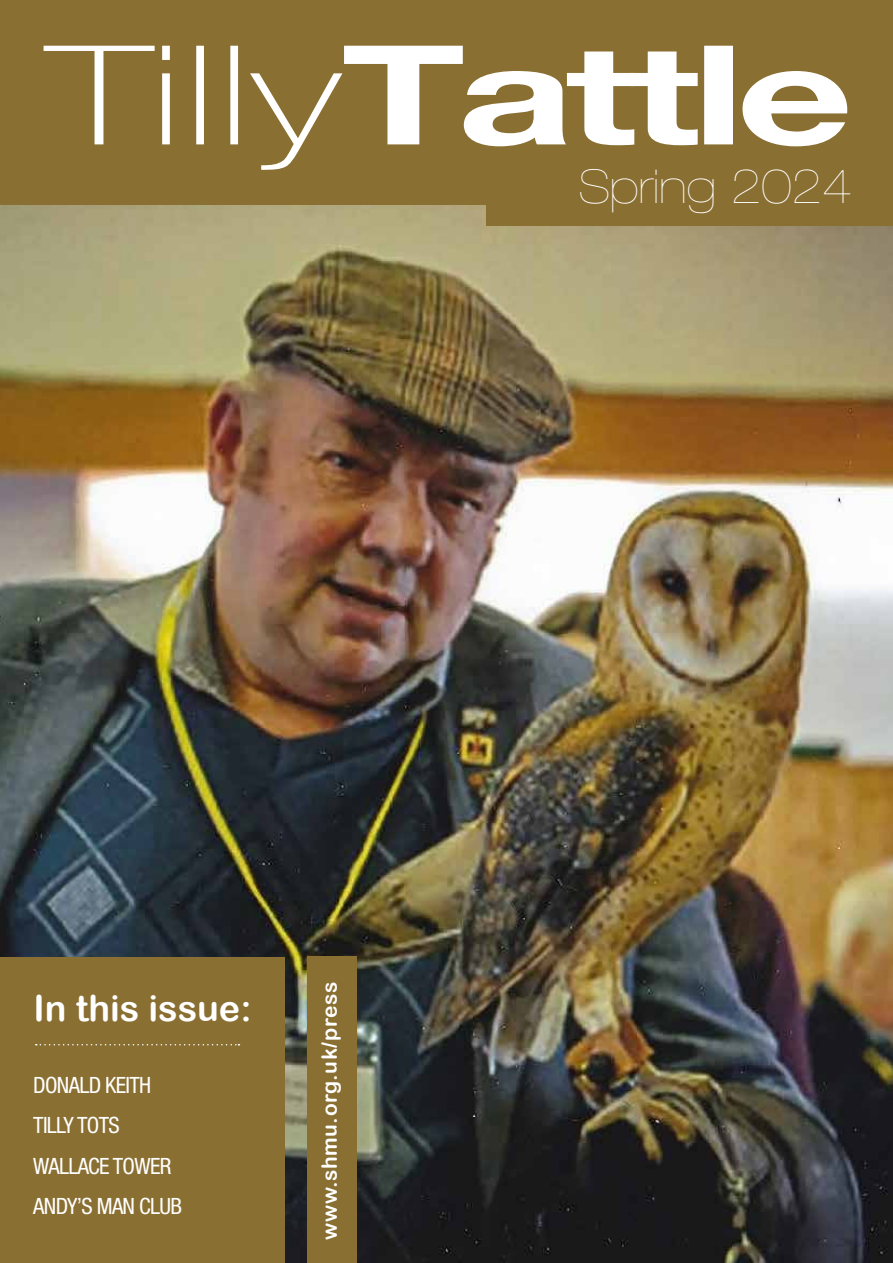
<style>
.page{position:relative;width:893px;height:1263px;background:#fff}
.page>*{position:absolute;margin:0;border:0;box-sizing:border-box;transform-origin:0 0}
.t1{font:200 expanded 46.65px "Helvetica Neue LT Pro";color:#fff}
.t2{font:36px "Arial Rounded MT Bold";color:#fff}
.t3{font:condensed 22.5px/40.5px "Helvetica Neue LT Pro";letter-spacing:-.03em;color:#fff}
.t4{font:21px "Arial Rounded MT Bold";letter-spacing:.03em;color:#fff}
</style>
<div class="page">
<img style="left:0;top:204px;width:893px;height:1059px">
<div style="left:0;top:957px;width:285px;height:306px;background:#8a6f32"></div>
<div style="left:307px;top:957px;width:50px;height:306px;background:#8a6f32"></div>
<div style="left:0;top:0;width:893px;height:204px;background:#8a6f32"></div>
<div style="left:486px;top:186px;width:407px;height:39px;background:#8a6f32"></div>
<svg style="left:44px;top:46px;width:804px;height:124px"></svg>
<svg style="left:36px;top:1044px;width:203px;height:1px"></svg>
<h1 class="t1" style="left:579px;top:159px;width:275px">Spring 2024</h1>
<h2 class="t2" style="left:34px;top:987px;width:219px">In this issue:</h2>
<p class="t3" style="left:33px;top:1064px;width:150px">DONALD KEITH<br>TILLY TOTS<br>WALLACE TOWER<br>ANDY’S MAN CLUB</p>
<p class="t4" style="left:317px;top:1239px;width:260px;rotate:-90deg">www.shmu.org.uk/press</p>
</div>
